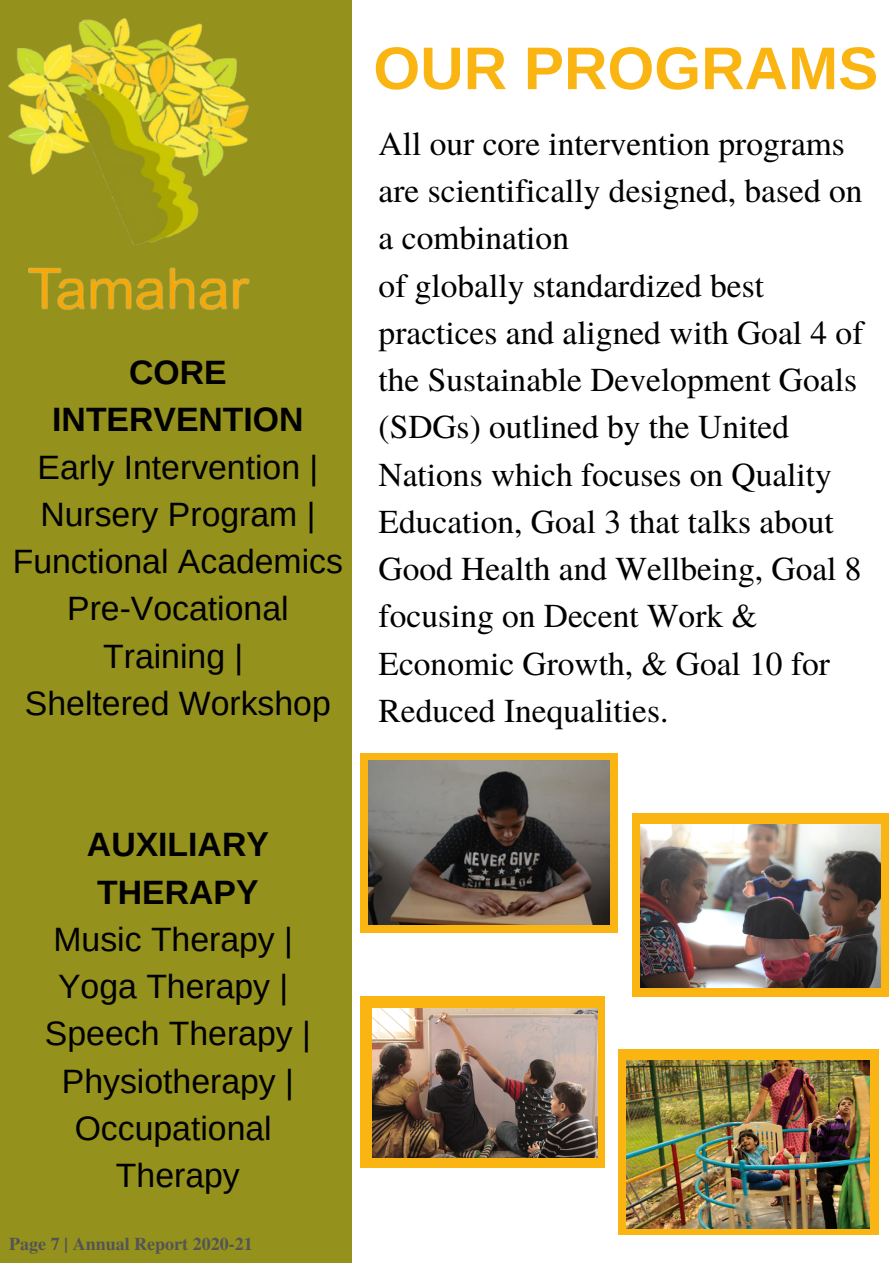
<style>
.page{position:relative;width:893px;height:1264px;background:#fff}
.page>*{position:absolute;margin:0;border:0;box-sizing:border-box;transform-origin:0 0}
.t1{font:700 60.15px "Arimo";color:#fab513}
.t2{font:33.75px/47.2px "Arimo";color:#000;text-align:center}
.t3{font:700 33.75px/47.2px "Arimo";color:#000;text-align:center}
.t4{font:33.45px/47.2px "Te X Gyre Termes";color:#000}
.t5{font:700 18px "Te X Gyre Termes";color:#545454}
</style>
<div class="page">
<div style="left:0;top:0;width:352px;height:1262px;background:#94911c"></div>
<div style="left:632px;top:813px;width:256px;height:183px;background:#fab513"></div>
<img style="left:640px;top:824px;width:240px;height:163px">
<img style="left:8px;top:18px;width:242px;height:292px">
<div style="left:360px;top:753px;width:258px;height:180px;background:#fab513"></div>
<img style="left:368px;top:760px;width:241px;height:165px">
<div style="left:360px;top:996px;width:245px;height:172px;background:#fab513"></div>
<img style="left:373px;top:1008px;width:224px;height:149px">
<div style="left:617px;top:1049px;width:261px;height:185px;background:#fab513"></div>
<img style="left:626px;top:1060px;width:243px;height:168px">
<p class="t3" style="left:52px;top:349px;width:253px">CORE<br>INTERVENTION</p>
<p class="t2" style="left:13px;top:443px;width:332px">Early Intervention |<br>Nursery Program |<br>Functional Academics<br>Pre-Vocational<br>Training |<br>Sheltered Workshop</p>
<h1 class="t1" style="left:373px;top:35px;width:506px">OUR PROGRAMS</h1>
<p class="t4" style="left:378px;top:118px;width:486px">All our core intervention programs are scientifically designed, based on a combination<br>of globally standardized best practices and aligned with Goal 4 of the Sustainable Development Goals (SDGs) outlined by the United<br>Nations which focuses on Quality<br>Education, Goal 3 that talks about<br>Good Health and Wellbeing, Goal 8 focusing on Decent Work &amp;<br>Economic Growth, &amp; Goal 10 for<br>Reduced Inequalities.</p>
<p class="t3" style="left:87px;top:821px;width:183px">AUXILIARY<br>THERAPY</p>
<p class="t2" style="left:45px;top:915px;width:267px">Music Therapy |<br>Yoga Therapy |<br>Speech Therapy |<br>Physiotherapy |<br>Occupational<br>Therapy</p>
<p class="t5" style="left:9px;top:1229px;width:245px">Page 7 | Annual Report 2020-21</p>
</div>
